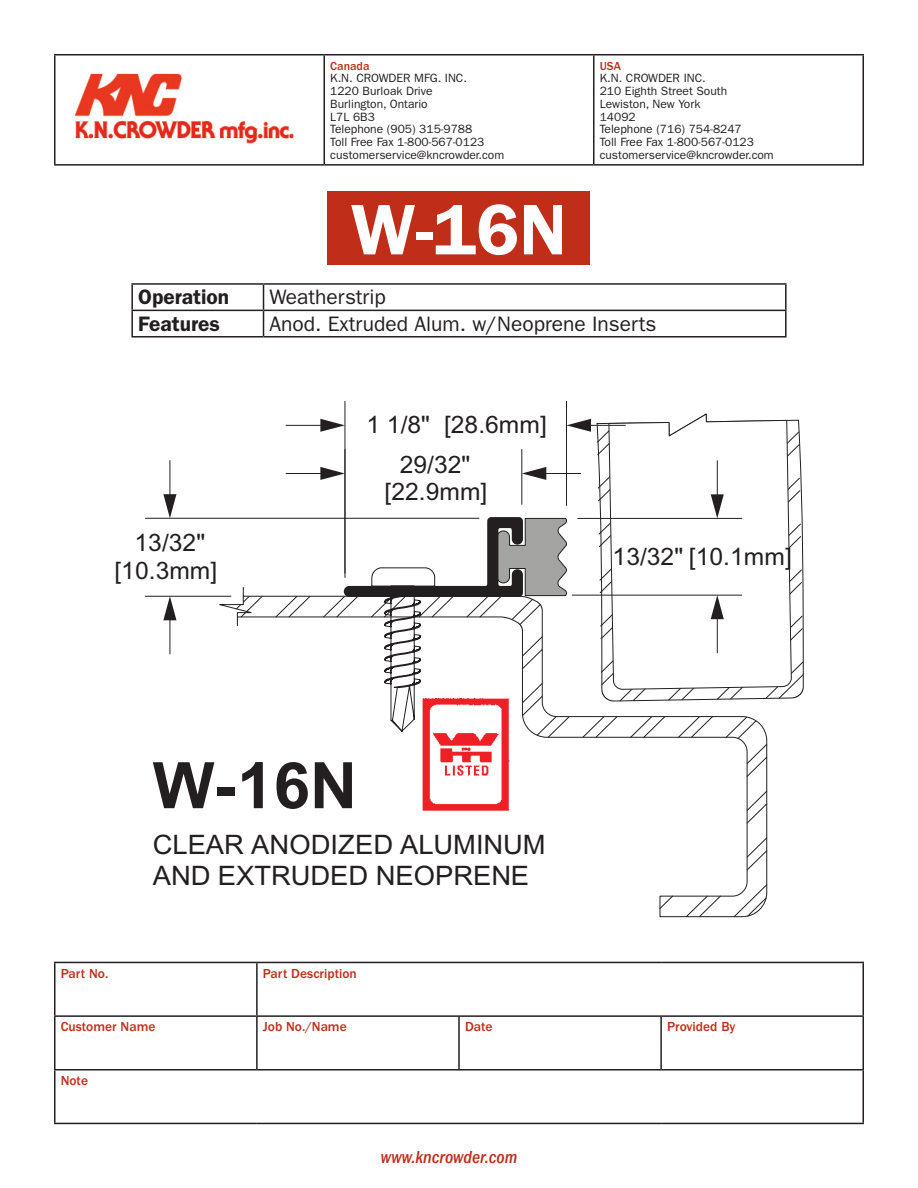
<style>
.page{position:relative;width:918px;height:1188px;background:#fff}
.page>*{position:absolute;margin:0;border:0;box-sizing:border-box;transform-origin:0 0}
.t1{font:600 72px "ITC Franklin Gothic Std";color:#fff}
.t2{font:700 64.2px "Arial";color:#231f20}
.t3{font:26.85px/30.8px "Arial";color:#231f20}
.t4{font:24px/27.6px "Arial";letter-spacing:.005em;color:#231f20;text-align:center}
.t5{font:21px "ITC Franklin Gothic Std";color:#231f20}
.t6{font:600 21px "ITC Franklin Gothic Std";color:#231f20}
.t7{font:italic 500 condensed 18px "ITC Franklin Gothic Std";color:#c02d19}
.t8{font:500 13.5px "ITC Franklin Gothic Std";color:#c02d19}
.t9{font:12px/12.8px "ITC Franklin Gothic Std";color:#231f20}
.t10{font:500 12px "ITC Franklin Gothic Std";color:#c02d19}
</style>
<div class="page">
<hr style="left:54px;top:962px;width:203px;height:1px;background:#231f20">
<hr style="left:54px;top:963px;width:2px;height:52px;background:#231f20">
<hr style="left:257px;top:962px;width:202px;height:1px;background:#231f20">
<hr style="left:256px;top:963px;width:2px;height:52px;background:#231f20">
<hr style="left:459px;top:962px;width:202px;height:1px;background:#231f20">
<hr style="left:661px;top:962px;width:203px;height:1px;background:#231f20">
<hr style="left:862px;top:963px;width:2px;height:52px;background:#231f20">
<hr style="left:54px;top:1015px;width:203px;height:2px;background:#231f20">
<hr style="left:54px;top:1017px;width:2px;height:52px;background:#231f20">
<hr style="left:257px;top:1015px;width:202px;height:2px;background:#231f20">
<hr style="left:256px;top:1017px;width:2px;height:52px;background:#231f20">
<hr style="left:459px;top:1015px;width:202px;height:2px;background:#231f20">
<hr style="left:458px;top:1017px;width:2px;height:52px;background:#231f20">
<hr style="left:661px;top:1015px;width:203px;height:2px;background:#231f20">
<hr style="left:660px;top:1017px;width:2px;height:52px;background:#231f20">
<hr style="left:862px;top:1017px;width:2px;height:52px;background:#231f20">
<hr style="left:54px;top:1069px;width:203px;height:2px;background:#231f20">
<hr style="left:54px;top:1071px;width:2px;height:52px;background:#231f20">
<hr style="left:257px;top:1069px;width:202px;height:2px;background:#231f20">
<hr style="left:459px;top:1069px;width:202px;height:2px;background:#231f20">
<hr style="left:661px;top:1069px;width:203px;height:2px;background:#231f20">
<hr style="left:862px;top:1071px;width:2px;height:52px;background:#231f20">
<hr style="left:54px;top:1123px;width:203px;height:1px;background:#231f20">
<hr style="left:257px;top:1123px;width:202px;height:1px;background:#231f20">
<hr style="left:459px;top:1123px;width:202px;height:1px;background:#231f20">
<hr style="left:661px;top:1123px;width:203px;height:1px;background:#231f20">
<hr style="left:54px;top:54px;width:270px;height:2px;background:#231f20">
<hr style="left:54px;top:56px;width:2px;height:108px;background:#231f20">
<hr style="left:324px;top:54px;width:270px;height:2px;background:#231f20">
<hr style="left:324px;top:56px;width:1px;height:108px;background:#231f20">
<hr style="left:594px;top:54px;width:270px;height:2px;background:#231f20">
<hr style="left:593px;top:56px;width:1px;height:108px;background:#231f20">
<hr style="left:862px;top:56px;width:2px;height:108px;background:#231f20">
<hr style="left:54px;top:164px;width:270px;height:2px;background:#231f20">
<hr style="left:324px;top:164px;width:270px;height:2px;background:#231f20">
<hr style="left:594px;top:164px;width:270px;height:2px;background:#231f20">
<img style="left:74px;top:73px;width:220px;height:71px">
<div style="left:328px;top:191px;width:262px;height:74px;background:#c02d19"></div>
<hr style="left:131px;top:283px;width:133px;height:2px;background:#231f20">
<hr style="left:131px;top:285px;width:2px;height:25px;background:#231f20">
<hr style="left:264px;top:283px;width:523px;height:2px;background:#231f20">
<hr style="left:785px;top:285px;width:2px;height:25px;background:#231f20">
<hr style="left:131px;top:310px;width:133px;height:1px;background:#231f20">
<hr style="left:131px;top:311px;width:2px;height:25px;background:#231f20">
<hr style="left:264px;top:310px;width:523px;height:1px;background:#231f20">
<svg style="left:263px;top:285px;width:1px;height:51px"></svg>
<hr style="left:785px;top:311px;width:2px;height:25px;background:#231f20">
<hr style="left:131px;top:336px;width:133px;height:2px;background:#231f20">
<hr style="left:264px;top:336px;width:523px;height:2px;background:#231f20">
<svg style="left:768px;top:419px;width:36px;height:280px"></svg>
<svg style="left:767px;top:419px;width:24px;height:271px"></svg>
<svg style="left:218px;top:401px;width:549px;height:516px"></svg>
<svg style="left:320px;top:419px;width:25px;height:13px"></svg>
<hr style="left:286px;top:425px;width:35px;height:1px;background:#231f20">
<svg style="left:566px;top:419px;width:25px;height:13px"></svg>
<hr style="left:590px;top:425px;width:35px;height:1px;background:#231f20">
<div style="left:366px;top:411px;width:64px;height:28px;background:#fff"></div>
<div style="left:443px;top:411px;width:14px;height:28px;background:#fff"></div>
<div style="left:444px;top:411px;width:103px;height:28px;background:#fff"></div>
<hr style="left:145px;top:518px;width:334px;height:1px;background:#231f20">
<hr style="left:145px;top:596px;width:86px;height:1px;background:#231f20">
<svg style="left:163px;top:494px;width:13px;height:24px"></svg>
<hr style="left:170px;top:461px;width:1px;height:34px;background:#231f20">
<svg style="left:163px;top:596px;width:13px;height:24px"></svg>
<hr style="left:170px;top:620px;width:1px;height:34px;background:#231f20">
<div style="left:153px;top:749px;width:204px;height:75px;background:#fff"></div>
<hr style="left:286px;top:473px;width:35px;height:1px;background:#231f20">
<svg style="left:320px;top:449px;width:247px;height:283px"></svg>
<hr style="left:546px;top:473px;width:35px;height:1px;background:#231f20">
<div style="left:418px;top:692px;width:97px;height:128px;background:#fff"></div>
<img style="left:422px;top:698px;width:88px;height:113px">
<p class="t10" style="left:330px;top:59px;width:41px">Canada</p>
<p class="t9" style="left:330px;top:72px;width:176px">K.N. CROWDER MFG. INC.<br>1220 Burloak Drive<br>Burlington, Ontario<br>L7L 6B3<br>Telephone (905) 315-9788<br>Toll Free Fax 1-800-567-0123 customerservice@kncrowder.com</p>
<p class="t1" style="left:351px;top:187px;width:217px">W-16N</p>
<p class="t10" style="left:600px;top:59px;width:23px">USA</p>
<p class="t9" style="left:600px;top:72px;width:176px">K.N. CROWDER INC.<br>210 Eighth Street South<br>Lewiston, New York<br>14092<br>Telephone (716) 754-8247<br>Toll Free Fax 1-800-567-0123 customerservice@kncrowder.com</p>
<p class="t6" style="left:138px;top:285px;width:93px">Operation</p>
<p class="t5" style="left:270px;top:285px;width:118px">Weatherstrip</p>
<p class="t6" style="left:138px;top:311px;width:83px">Features</p>
<p class="t5" style="left:270px;top:312px;width:389px">Anod. Extruded Alum. w/Neoprene Inserts</p>
<p class="t4" style="left:366px;top:411px;width:182px">1 1/8" [28.6mm]</p>
<p class="t4" style="left:114px;top:529px;width:104px">13/32" [10.3mm]</p>
<p class="t4" style="left:385px;top:451px;width:104px;line-height:27.2px">29/32" [22.9mm]</p>
<p class="t2" style="left:153px;top:748px;width:206px">W-16N</p>
<p class="t3" style="left:153px;top:830px;width:394px">CLEAR ANODIZED ALUMINUM<br>AND EXTRUDED NEOPRENE</p>
<p class="t8" style="left:61px;top:966px;width:49px">Part No.</p>
<p class="t8" style="left:263px;top:966px;width:95px">Part Description</p>
<p class="t4" style="left:613px;top:543px;width:181px">13/32" [10.1mm]</p>
<p class="t8" style="left:61px;top:1019px;width:96px">Customer Name</p>
<p class="t8" style="left:263px;top:1019px;width:85px">Job No./Name</p>
<p class="t8" style="left:465px;top:1019px;width:29px">Date</p>
<p class="t8" style="left:667px;top:1019px;width:70px">Provided By</p>
<p class="t8" style="left:61px;top:1073px;width:29px">Note</p>
<h3 class="t7" style="left:381px;top:1147px;width:138px">www.kncrowder.com</h3>
</div>
